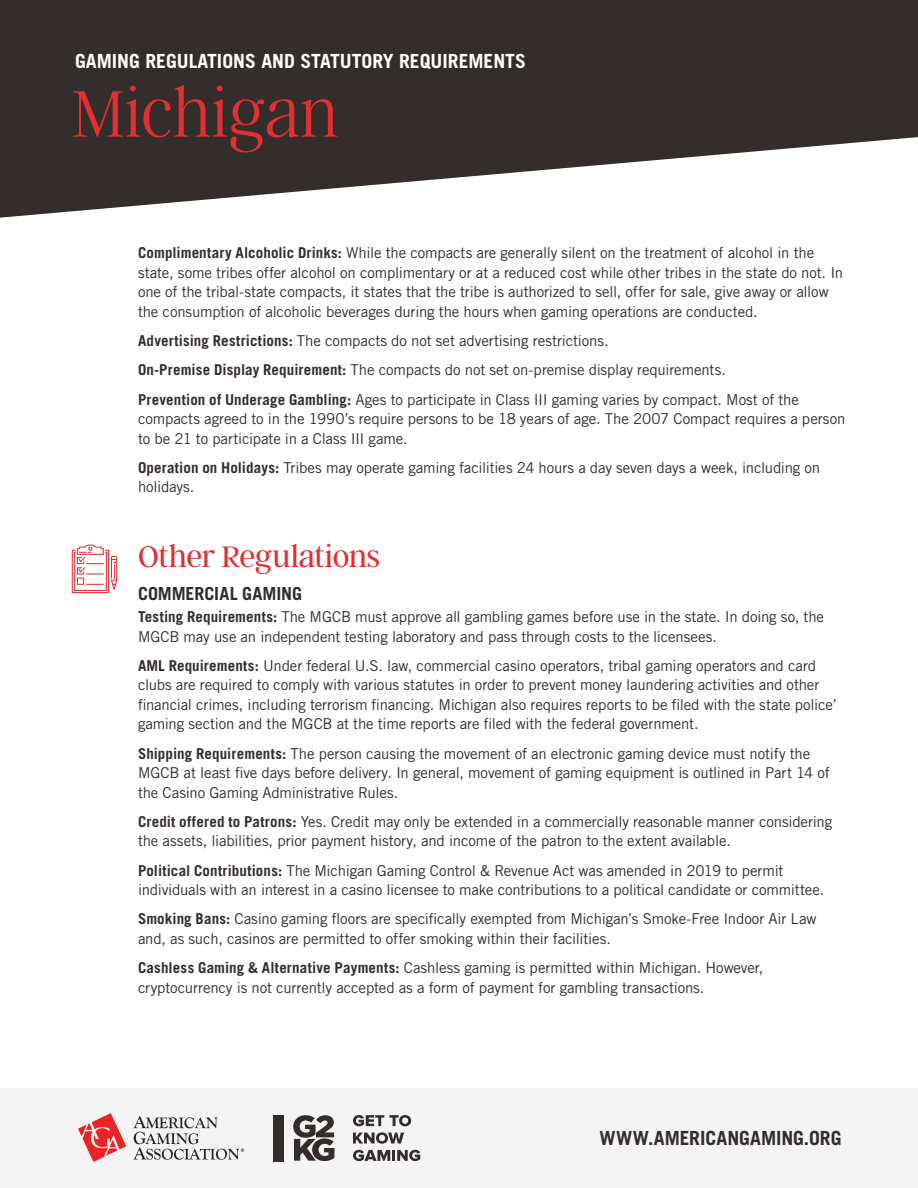
<style>
.page{position:relative;width:918px;height:1188px;background:#fff}
.page>*{position:absolute;margin:0;border:0;box-sizing:border-box;transform-origin:0 0}
.t1{font:100 73.5px "Argent CF";letter-spacing:.01em;color:#e22f32}
.t2{font:300 33px "Argent CF";letter-spacing:-.01em;color:#e22f32}
.t3{font:700 19.5px "Trade Gothic LT Std";color:#fff}
.t4{font:700 19.5px "Trade Gothic LT Std";color:#332d2b}
.t5{font:700 18px "Trade Gothic LT Std";letter-spacing:-.005em;color:#332d2b}
.t6{font:15px/19.5px "Trade Gothic LT Std";letter-spacing:-.01em;color:#332d2b}
.s1{font-weight:700}
</style>
<div class="page">
<svg style="left:0;top:0;width:918px;height:218px;fill:#332d2b"></svg>
<div style="left:0;top:1088px;width:918px;height:100px;background:#f4f4f4"></div>
<svg style="left:78px;top:1113px;width:48px;height:49px"></svg>
<svg style="left:134px;top:1116px;width:110px;height:44px"></svg>
<svg style="left:293px;top:1115px;width:41px;height:46px"></svg>
<div style="left:273px;top:1115px;width:10px;height:46px;background:#332d2b"></div>
<svg style="left:353px;top:1132px;width:51px;height:12px"></svg>
<svg style="left:353px;top:1150px;width:67px;height:11px"></svg>
<svg style="left:353px;top:1115px;width:58px;height:11px"></svg>
<svg style="left:72px;top:545px;width:45px;height:48px"></svg>
<h3 class="t3" style="left:75px;top:50px;width:452px">GAMING REGULATIONS AND STATUTORY REQUIREMENTS</h3>
<h1 class="t1" style="left:72px;top:76px;width:268px">Michigan</h1>
<p class="t6" style="left:138px;top:243px;width:707px"><span class="s1">Complimentary Alcoholic Drinks:</span> While the compacts are generally silent on the treatment of alcohol in the state, some tribes offer alcohol on complimentary or at a reduced cost while other tribes in the state do not. In one of the tribal-state compacts, it states that the tribe is authorized to sell, offer for sale, give away or allow the consumption of alcoholic beverages during the hours when gaming operations are conducted.</p>
<p class="t6" style="left:138px;top:326px;width:662px;line-height:29.2px"><span class="s1">Advertising Restrictions:</span> The compacts do not set advertising restrictions.<br><span class="s1">On-Premise Display Requirement:</span> The compacts do not set on-premise display requirements.<br><span class="s1">Prevention of Underage Gambling:</span> Ages to participate in Class III gaming varies by compact. Most of the</p>
<p class="t6" style="left:138px;top:409px;width:709px">compacts agreed to in the 1990’s require persons to be 18 years of age. The 2007 Compact requires a person to be 21 to participate in a Class III game.</p>
<p class="t6" style="left:138px;top:458px;width:684px"><span class="s1">Operation on Holidays:</span> Tribes may operate gaming facilities 24 hours a day seven days a week, including on holidays.</p>
<h2 class="t2" style="left:138px;top:539px;width:244px">Other Regulations</h2>
<p class="t5" style="left:138px;top:582px;width:166px">COMMERCIAL GAMING</p>
<p class="t6" style="left:138px;top:607px;width:688px"><span class="s1">Testing Requirements:</span> The MGCB must approve all gambling games before use in the state. In doing so, the<br>MGCB may use an independent testing laboratory and pass through costs to the licensees.</p>
<p class="t6" style="left:138px;top:656px;width:700px"><span class="s1">AML Requirements:</span> Under federal U.S. law, commercial casino operators, tribal gaming operators and card clubs are required to comply with various statutes in order to prevent money laundering activities and other financial crimes, including terrorism financing. Michigan also requires reports to be filed with the state police’ gaming section and the MGCB at the time reports are filed with the federal government.</p>
<p class="t6" style="left:138px;top:743px;width:693px"><span class="s1">Shipping Requirements:</span> The person causing the movement of an electronic gaming device must notify the<br>MGCB at least five days before delivery. In general, movement of gaming equipment is outlined in Part 14 of the Casino Gaming Administrative Rules.</p>
<p class="t6" style="left:138px;top:812px;width:696px"><span class="s1">Credit offered to Patrons:</span> Yes. Credit may only be extended in a commercially reasonable manner considering the assets, liabilities, prior payment history, and income of the patron to the extent available.</p>
<p class="t6" style="left:138px;top:860px;width:688px"><span class="s1">Political Contributions:</span> The Michigan Gaming Control &amp; Revenue Act was amended in 2019 to permit individuals with an interest in a casino licensee to make contributions to a political candidate or committee.</p>
<p class="t6" style="left:138px;top:909px;width:680px"><span class="s1">Smoking Bans:</span> Casino gaming floors are specifically exempted from Michigan’s Smoke-Free Indoor Air Law and, as such, casinos are permitted to offer smoking within their facilities.</p>
<p class="t6" style="left:138px;top:958px;width:627px"><span class="s1">Cashless Gaming &amp; Alternative Payments:</span> Cashless gaming is permitted within Michigan. However, cryptocurrency is not currently accepted as a form of payment for gambling transactions.</p>
<h3 class="t4" style="left:599px;top:1126px;width:244px">WWW.AMERICANGAMING.ORG</h3>
</div>
